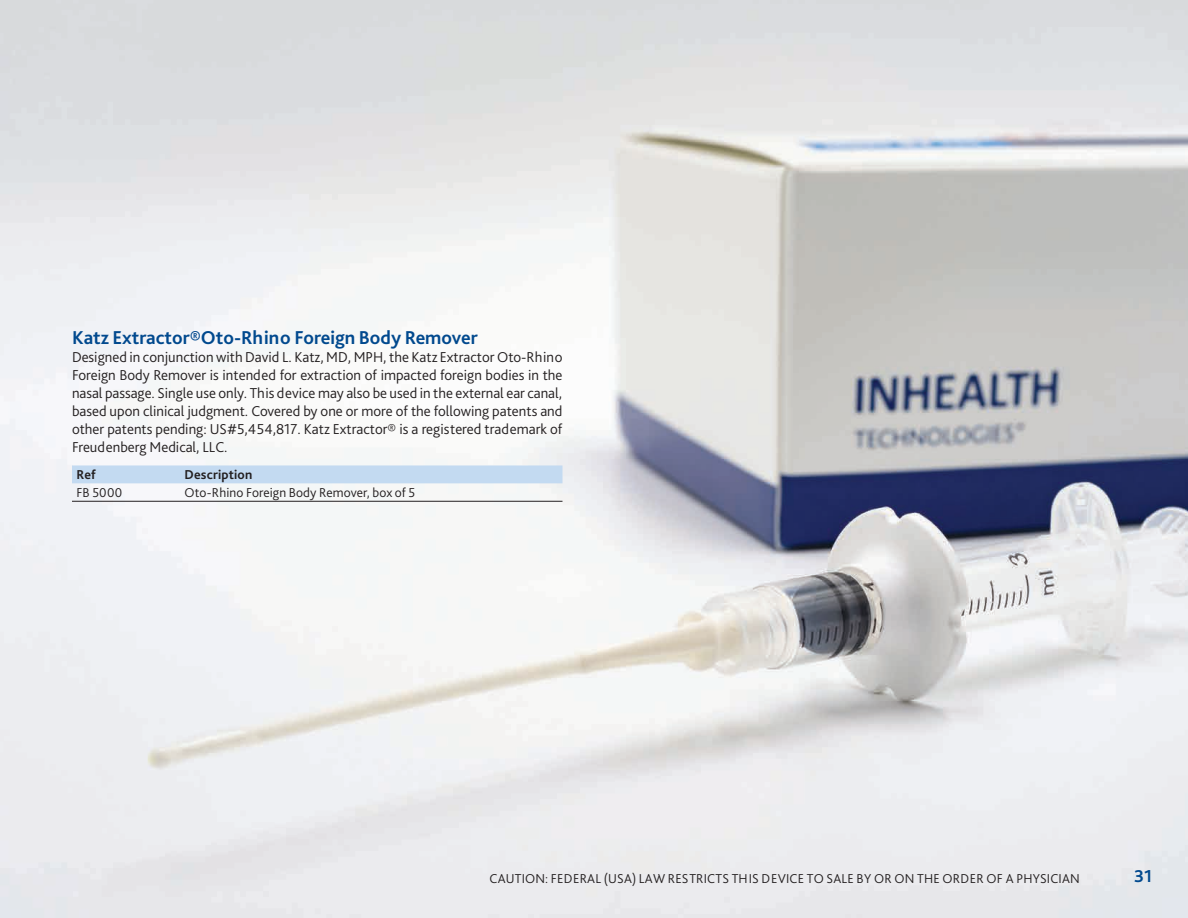
<style>
.page{position:relative;width:1188px;height:918px;background:#fff}
.page>*{position:absolute;margin:0;border:0;box-sizing:border-box;transform-origin:0 0}
.t1{font:700 19.5px "Bliss Pro";color:#01498e}
.t2{font:700 18px "Bliss Pro";color:#01498e}
.t3{font:300 15px/18px "Bliss Pro";color:#231f20;text-align:justify}
.t4{font:300 13.5px "Bliss Pro";letter-spacing:.015em;color:#231f20}
.t5{font:700 13.5px "Bliss Pro";letter-spacing:.01em;color:#231f20}
</style>
<div class="page">
<img style="left:0;top:0;width:1188px;height:918px">
<div style="left:72px;top:465px;width:491px;height:18px;background:#c3daf1"></div>
<hr style="left:72px;top:501px;width:108px;height:1px;background:#231f20">
<hr style="left:180px;top:501px;width:382px;height:1px;background:#231f20">
<h1 class="t1" style="left:72px;top:326px;width:408px">Katz Extractor®Oto-Rhino Foreign Body Remover</h1>
<p class="t3" style="left:72px;top:348px;width:492px">Designed in conjunction with David L. Katz, MD, MPH, the Katz Extractor Oto-Rhino Foreign Body Remover is intended for extraction of impacted foreign bodies in the nasal passage. Single use only. This device may also be used in the external ear canal, based upon clinical judgment. Covered by one or more of the following patents and other patents pending: US#5,454,817. Katz Extractor® is a registered trademark of Freudenberg Medical, LLC.</p>
<p class="t5" style="left:76px;top:466px;width:21px">Ref</p>
<p class="t5" style="left:184px;top:466px;width:69px">Description</p>
<p class="t4" style="left:76px;top:484px;width:47px">FB 5000</p>
<p class="t4" style="left:184px;top:484px;width:232px">Oto-Rhino Foreign Body Remover, box of 5</p>
<p class="t4" style="left:490px;top:870px;width:592px">CAUTION: FEDERAL (USA) LAW RESTRICTS THIS DEVICE TO SALE BY OR ON THE ORDER OF A PHYSICIAN</p>
<p class="t2" style="left:1134px;top:865px;width:20px">31</p>
</div>
